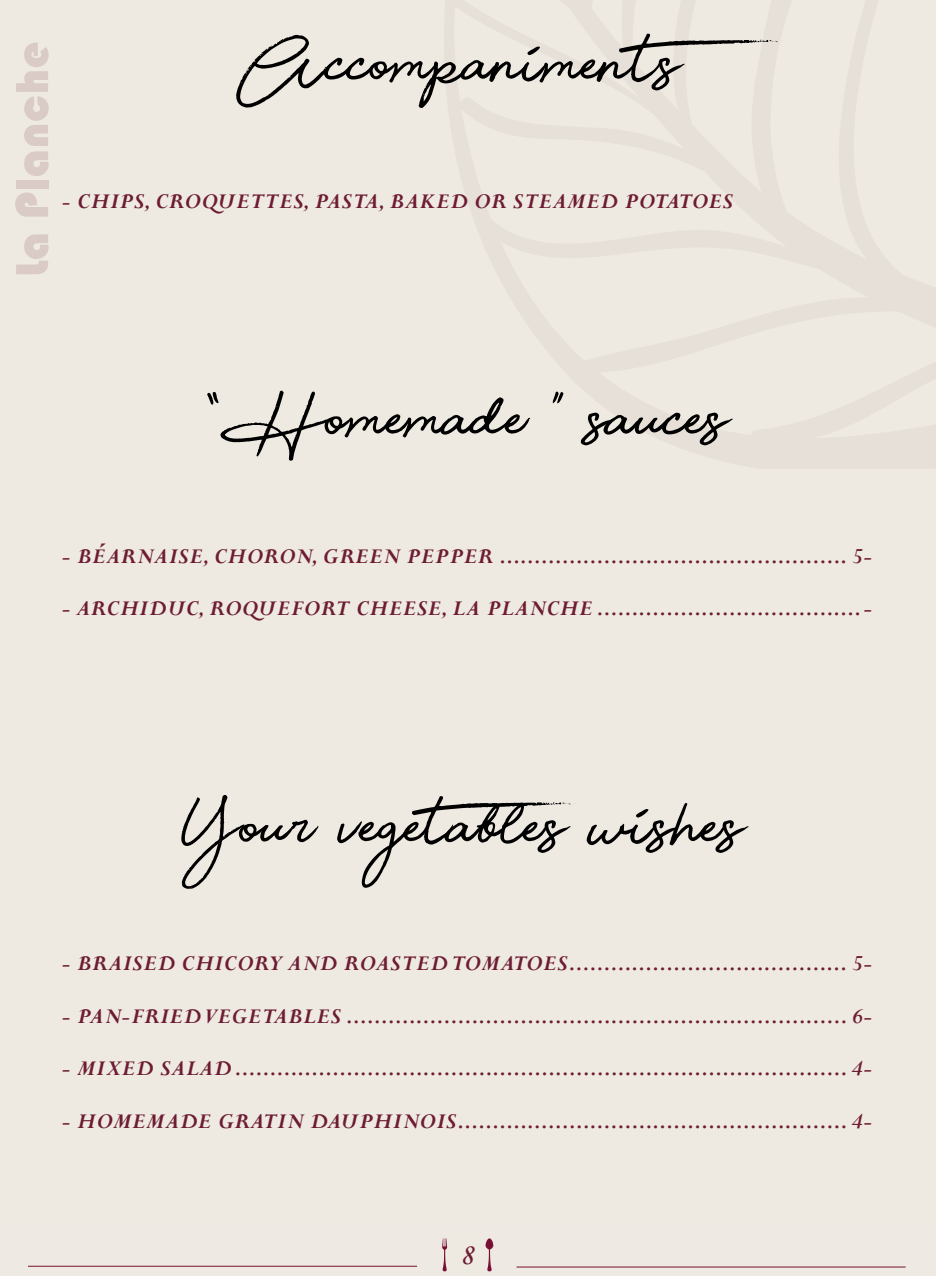
<style>
.page{position:relative;width:936px;height:1276px;background:#fff}
.page>*{position:absolute;margin:0;border:0;box-sizing:border-box;transform-origin:0 0}
.t1{font:97.5px "Beauty";color:#000}
.t2{font:italic 700 31.35px "Perpetua Th";color:#771134}
.t3{font:italic 700 24px "Perpetua";letter-spacing:.03em;color:#6d1c33}
.s1{font-family:"Perpetua";font-size:30px;color:#6d1c33}
</style>
<div class="page">
<div style="left:0;top:0;width:935px;height:1276px;background:#eeeae1"></div>
<svg style="left:15px;top:192px;width:33px;height:25px"></svg>
<svg style="left:16px;top:42px;width:33px;height:134px"></svg>
<svg style="left:16px;top:234px;width:33px;height:40px"></svg>
<div style="left:16px;top:180px;width:32px;height:9px;background:#dacbc7"></div>
<svg style="left:485px;top:1238px;width:8px;height:33px"></svg>
<svg style="left:442px;top:1238px;width:5px;height:33px"></svg>
<hr style="left:28px;top:1265px;width:389px;height:1px;background:#771134">
<hr style="left:516px;top:1266px;width:389px;height:1px;background:#771134">
<h1 class="t1" style="left:254px;top:26px;width:544px">Accompaniments</h1>
<p class="t3" style="left:62px;top:186px;width:672px">- CHIPS, CROQUETTES, PASTA, BAKED OR STEAMED POTATOES</p>
<h1 class="t1" style="left:206px;top:380px;width:525px">“ Homemade ” sauces</h1>
<p class="t3" style="left:62px;top:540px;width:812px">- BÉARNAISE, CHORON, GREEN PEPPER .................................................. 5-</p>
<p class="t3" style="left:62px;top:593px;width:812px">- ARCHIDUC, ROQUEFORT CHEESE, LA PLANCHE ......................................-</p>
<h1 class="t1" style="left:190px;top:788px;width:557px">Your vegetables wishes</h1>
<p class="t3" style="left:62px;top:948px;width:812px">- BRAISED CHICORY AND ROASTED TOMATOES........................................ 5-</p>
<p class="t3" style="left:62px;top:1000px;width:812px">- PAN-FRIED VEGETABLES ........................................................................ 6-</p>
<p class="t3" style="left:62px;top:1053px;width:812px">- MIXED SALAD ........................................................................................ 4-</p>
<p class="t3" style="left:62px;top:1106px;width:812px">- HOMEMADE GRATIN DAUPHINOIS........................................................ 4-</p>
<h2 class="t2" style="left:460px;top:1239px;width:16px">8<span class="s1">8</span></h2>
</div>
